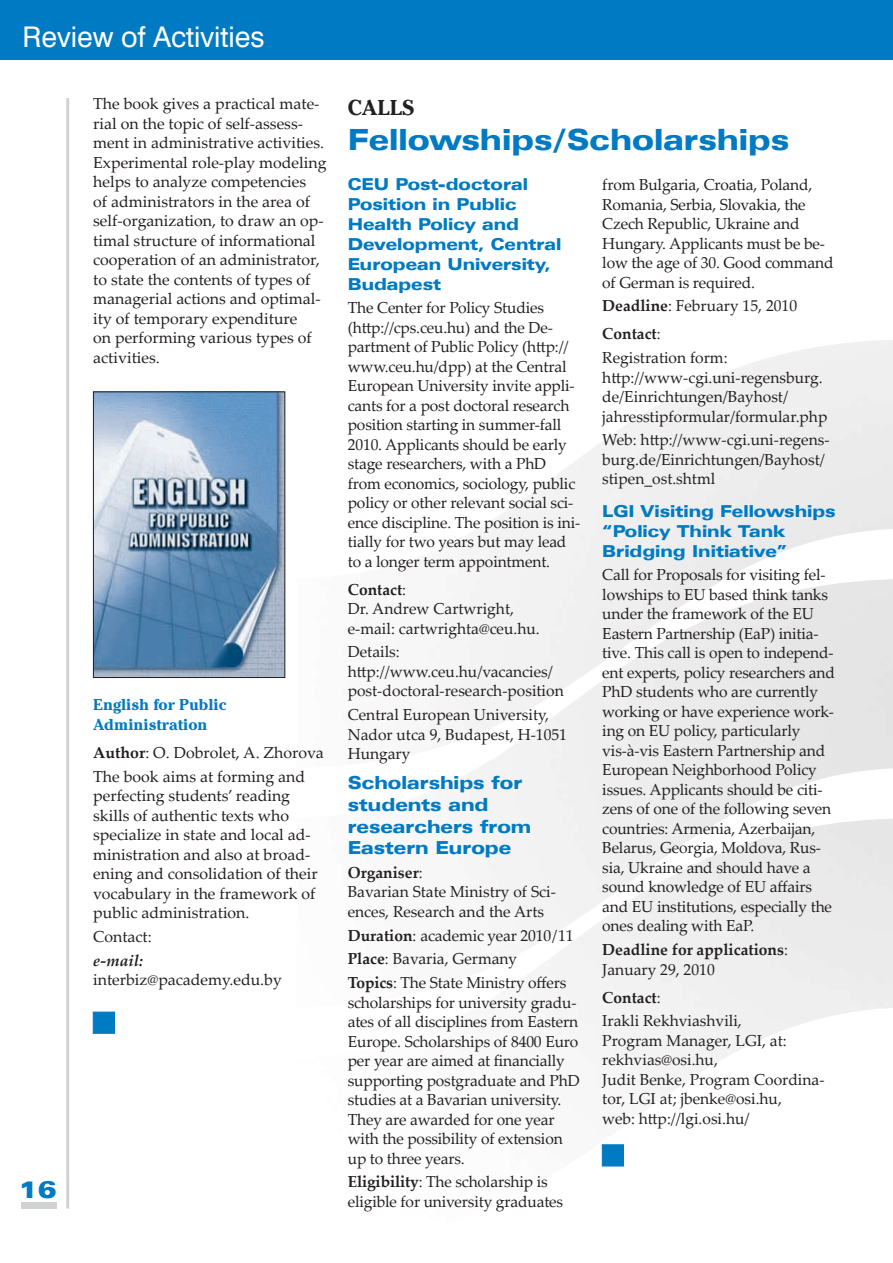
<style>
.page{position:relative;width:893px;height:1263px;background:#fff}
.page>*{position:absolute;margin:0;border:0;box-sizing:border-box;transform-origin:0 0}
.t1{font:900 expanded 29.25px "Zurich AT";color:#007ac2}
.t2{font:28.5px "Swiss 721 AT";color:#fff}
.t3{font:900 expanded 23.7px "Zurich AT";color:#007ac2}
.t4{font:700 22.5px "Cheltenham Itc TEE";color:#231f20}
.t5{font:900 expanded 18px/21.6px "Zurich AT";color:#007ac2}
.t6{font:900 expanded 16.5px/19.8px "Zurich AT";color:#007ac2}
.t7{font:700 16.5px/19.8px "Cheltenham Itc TEE";color:#007ac2}
.t8{font:15.9px/19.5px "Palatino Linotype";letter-spacing:-.01em;color:#231f20}
.t9{font:700 15.9px/19.5px "Palatino Linotype";color:#231f20}
.t10{font:italic 700 15.9px "Palatino Linotype";color:#231f20}
.s1{font-weight:700}
.s2{font-weight:400}
</style>
<div class="page">
<div style="left:0;top:0;width:893px;height:60px;background:#007ac2"></div>
<div style="left:21px;top:1202px;width:36px;height:7px;background:#d1d2d4"></div>
<hr style="left:66px;top:98px;width:3px;height:1110px;background:#d1d2d4">
<svg style="left:458px;top:340px;width:434px;height:827px;fill:#f2f2f2"></svg>
<svg style="left:892px;top:340px;width:1px;height:668px"></svg>
<img style="left:95px;top:394px;width:188px;height:282px">
<div style="left:93px;top:392px;width:192px;height:286px;border:1px solid #231f20"></div>
<div style="left:93px;top:1012px;width:21px;height:21px;background:#007ac2;border:1px solid #007ac2"></div>
<div style="left:602px;top:1145px;width:21px;height:21px;background:#007ac2;border:1px solid #007ac2"></div>
<h2 class="t2" style="left:23px;top:20px;width:244px">Review of Activities</h2>
<p class="t8" style="left:93px;top:94px;width:235px">The book gives a practical mate&shy;rial on the topic of self-assess&shy;ment in administrative activities.<br>Experimental role-play modeling helps to analyze competencies<br>of administrators in the area of self-organization, to draw an op&shy;timal structure of informational cooperation of an administrator, to state the contents of types of managerial actions and optimal&shy;ity of temporary expenditure<br>on performing various types of activities.</p>
<p class="t7" style="left:93px;top:695px;width:135px">English for Public<br>Administration</p>
<p class="t8" style="left:93px;top:740px;width:232px;line-height:23.7px"><span class="s1">Author</span>: O. Dobrolet, A. Zhorova<br>The book aims at forming and</p>
<p class="t8" style="left:93px;top:786px;width:226px">perfecting students’ reading skills of authentic texts who specialize in state and local ad&shy;ministration and also at broad&shy;ening and consolidation of their vocabulary in the framework of public administration.</p>
<p class="t8" style="left:93px;top:926px;width:60px">Contact:</p>
<p class="t10" style="left:93px;top:949px;width:51px">e-mail:</p>
<p class="t8" style="left:93px;top:969px;width:190px">interbiz@pacademy.edu.by</p>
<h3 class="t3" style="left:19px;top:1175px;width:40px">16</h3>
<h3 class="t4" style="left:348px;top:94px;width:68px">CALLS</h3>
<h1 class="t1" style="left:348px;top:122px;width:443px">Fellowships/Scholarships</h1>
<p class="t6" style="left:348px;top:175px;width:215px">CEU Post-doctoral<br>Position in Public<br>Health Policy and<br>Development, Central<br>European University,<br>Budapest</p>
<p class="t8" style="left:348px;top:297px;width:234px">The Center for Policy Studies (http://cps.ceu.hu) and the De&shy;partment of Public Policy (http:// www.ceu.hu/dpp) at the Central European University invite appli&shy;cants for a post doctoral research position starting in summer-fall 2010. Applicants should be early stage researchers, with a PhD from economics, sociology, public policy or other relevant social sci&shy;ence discipline. The position is ini&shy;tially for two years but may lead to a longer term appointment.</p>
<p class="t8" style="left:348px;top:579px;width:193px"><span class="s1">Contact</span>:<br>Dr. Andrew Cartwright, e-mail: cartwrighta@ceu.hu.</p>
<p class="t8" style="left:348px;top:642px;width:217px">Details: http://www.ceu.hu/vacancies/ post-doctoral-research-position</p>
<p class="t8" style="left:348px;top:704px;width:221px">Central European University,<br>Nador utca 9, Budapest, H-1051<br>Hungary</p>
<p class="t5" style="left:348px;top:772px;width:185px">Scholarships for students and researchers from<br>Eastern Europe</p>
<p class="t8" style="left:348px;top:862px;width:210px"><span class="s1">Organiser</span>:<br>Bavarian State Ministry of Sci&shy;ences, Research and the Arts</p>
<p class="t8" style="left:348px;top:923px;width:227px;line-height:23.7px"><span class="s1">Duration</span>: academic year 2010 / 11<br><span class="s1">Place</span>: Bavaria, Germany<br><span class="s1">Topics</span>: The State Ministry offers</p>
<p class="t8" style="left:348px;top:992px;width:234px">scholarships for university gradu&shy;ates of all disciplines from Eastern<br>Europe. Scholarships of 8400 Euro per year are aimed at financially supporting postgraduate and PhD studies at a Bavarian university.<br>They are awarded for one year with the possibility of extension up to three years.</p>
<p class="t8" style="left:348px;top:1172px;width:217px"><span class="s1">Eligibility</span>: The scholarship is eligible for university graduates</p>
<p class="t8" style="left:602px;top:174px;width:233px">from Bulgaria, Croatia, Poland,<br>Romania, Serbia, Slovakia, the<br>Czech Republic, Ukraine and<br>Hungary. Applicants must be be&shy;low the age of 30. Good command of German is required.</p>
<p class="t8" style="left:602px;top:291px;width:196px;line-height:27.9px"><span class="s1">Deadline</span>: February 15, 2010<br><span class="s1">Contact</span>:</p>
<p class="t8" style="left:602px;top:347px;width:227px">Registration form: http://www-cgi.uni-regensburg. de/Einrichtungen/Bayhost/ jahresstipformular/formular.php</p>
<p class="t8" style="left:602px;top:430px;width:229px">Web: http://www-cgi.uni-regens&shy;burg.de/Einrichtungen/Bayhost/ stipen_ost.shtml</p>
<p class="t6" style="left:602px;top:501px;width:235px">LGI Visiting Fellowships “Policy Think Tank<br>Bridging Initiative”</p>
<p class="t8" style="left:602px;top:565px;width:234px">Call for Proposals for visiting fel&shy;lowships to EU based think tanks under the framework of the EU<br>Eastern Partnership (EaP) initia&shy;tive. This call is open to independ&shy;ent experts, policy researchers and<br>PhD students who are currently working or have experience work&shy;ing on EU policy, particularly vis-à-vis Eastern Partnership and<br>European Neighborhood Policy issues. Applicants should be citi&shy;zens of one of the following seven countries: Armenia, Azerbaijan,<br>Belarus, Georgia, Moldova, Rus&shy;sia, Ukraine and should have a sound knowledge of EU affairs and EU institutions, especially the ones dealing with EaP.</p>
<p class="t9" style="left:602px;top:939px;width:187px">Deadline for applications<span class="s2">:<br>January 29, 2010</span></p>
<p class="t8" style="left:602px;top:985px;width:141px;line-height:23.7px"><span class="s1">Contact</span>:<br>Irakli Rekhviashvili,</p>
<p class="t8" style="left:602px;top:1030px;width:224px">Program Manager, LGI, at: rekhvias@osi.hu,<br>Judit Benke, Program Coordina&shy;tor, LGI at; jbenke@osi.hu,<br>web: http://lgi.osi.hu/</p>
</div>
